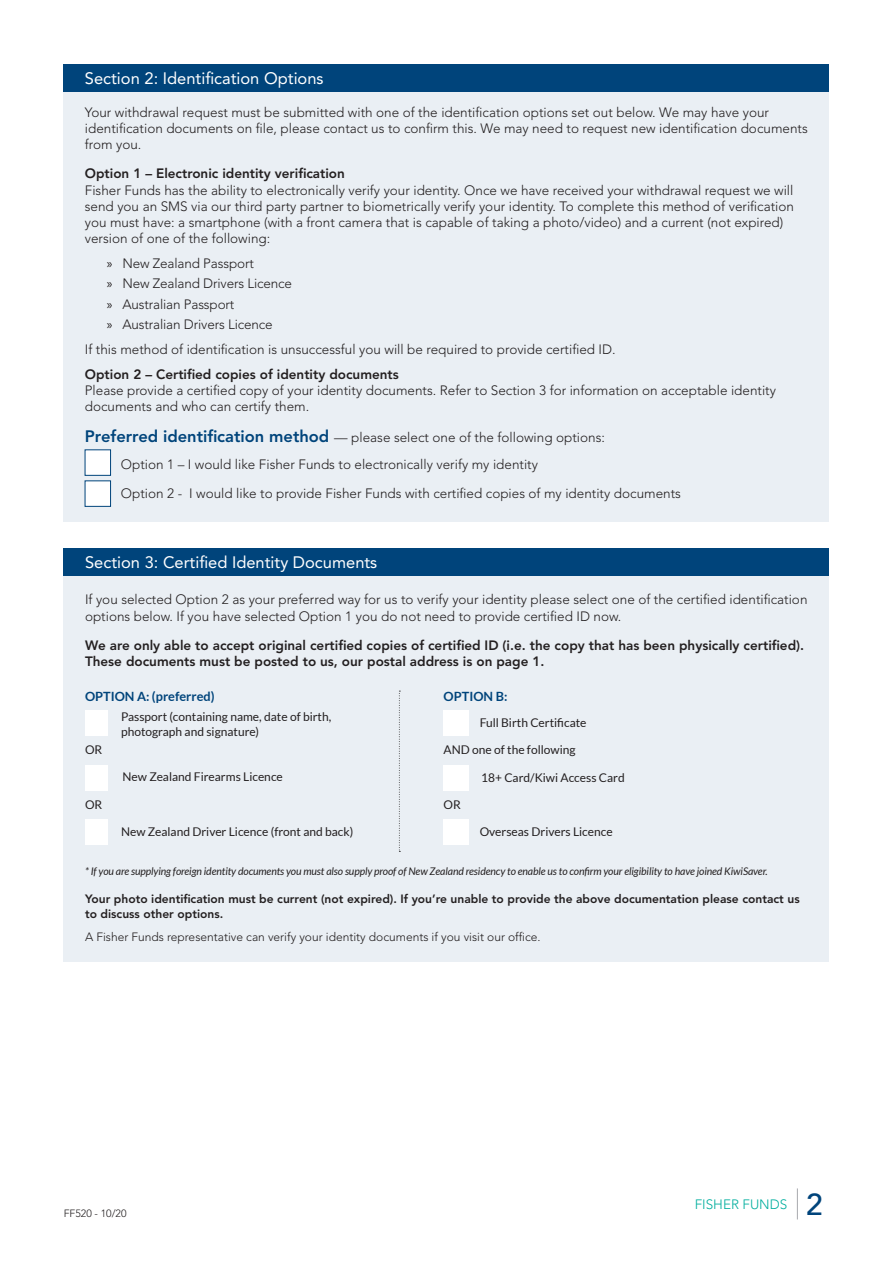
<style>
.page{position:relative;width:893px;height:1263px;background:#fff}
.page>*{position:absolute;margin:0;border:0;box-sizing:border-box;transform-origin:0 0}
.t1{font:500 30px "Avenir";color:#00447b}
.Section_Heading{font:16.5px "Avenir";color:#fff}
._2019_-_Form_body{font:300 13.5px/16.2px "Avenir";color:#231f20}
.Body_Text{font:300 13.5px/16.2px "Avenir";color:#231f20}
.Body_Text-2{font:800 13.5px/16.2px "Avenir";color:#231f20}
._2019_-_Form_body-2{font:800 13.5px "Avenir";color:#231f20}
.Secondary_Sub_Headin{font:300 13.5px "Avenir";color:#231f20}
.t2{font:300 13.5px "Avenir";color:#00ae9e}
.Form_sub_heading{font:700 12.75px "Lato";color:#00447b}
._2019_-_Form_body-3{font:12px/14.4px "Lato";color:#231f20}
._2019_-_Form_body-4{font:800 12px/14.4px "Avenir";color:#231f20}
._2019_-_Form_body-5{font:300 12px "Avenir";color:#231f20}
._2019_-_Form_body-6{font:italic 10.5px "Lato";letter-spacing:-.01em;color:#231f20}
.t3{font:300 10.5px "Avenir";color:#231f20}
.s1{font-family:"Myriad Pro";font-weight:400}
.s2{font-weight:800;font-size:16.5px;color:#00447b}
</style>
<div class="page">
<hr style="left:797px;top:1188px;width:1px;height:31px;background:#a8a9ad">
<div style="left:64px;top:64px;width:765px;height:458px;background:#eaeff4"></div>
<div style="left:64px;top:64px;width:765px;height:27px;background:#00447b"></div>
<div style="left:85px;top:450px;width:26px;height:25px;background:#fff"></div>
<div style="left:85px;top:481px;width:26px;height:25px;background:#fff"></div>
<div style="left:64px;top:549px;width:765px;height:412px;background:#eaeff4"></div>
<div style="left:64px;top:549px;width:765px;height:27px;background:#00447b"></div>
<div style="left:85px;top:710px;width:22px;height:26px;background:#fff"></div>
<div style="left:85px;top:765px;width:22px;height:25px;background:#fff"></div>
<div style="left:85px;top:819px;width:22px;height:25px;background:#fff"></div>
<div style="left:444px;top:710px;width:25px;height:26px;background:#fff"></div>
<div style="left:444px;top:765px;width:25px;height:26px;background:#fff"></div>
<div style="left:444px;top:819px;width:25px;height:26px;background:#fff"></div>
<svg style="left:399px;top:691px;width:1px;height:161px"></svg>
<p class="Section_Heading" style="left:85px;top:69px;width:240px">Section 2: Identification Options</p>
<p class="Body_Text" style="left:85px;top:104px;width:724px">Your withdrawal request must be submitted with one of the identification options set out below. We may have your identification documents on file, please contact us to confirm this. We may need to request new identification documents from you.</p>
<p class="_2019_-_Form_body-2" style="left:85px;top:166px;width:262px">Option 1 – Electronic identity verification</p>
<p class="_2019_-_Form_body" style="left:85px;top:182px;width:711px">Fisher Funds has the ability to electronically verify your identity. Once we have received your withdrawal request we will send you an SMS via our third party partner to biometrically verify your identity. To complete this method of verification you must have: a smartphone (with a front camera that is capable of taking a photo/video) and a current (not expired) version of one of the following:</p>
<p class="_2019_-_Form_body" style="left:107px;top:255px;width:149px"><span class="s1">»</span> New Zealand Passport</p>
<p class="_2019_-_Form_body" style="left:107px;top:276px;width:187px"><span class="s1">»</span> New Zealand Drivers Licence</p>
<p class="_2019_-_Form_body" style="left:107px;top:296px;width:129px"><span class="s1">»</span> Australian Passport</p>
<p class="_2019_-_Form_body" style="left:107px;top:317px;width:167px"><span class="s1">»</span> Australian Drivers Licence</p>
<p class="_2019_-_Form_body" style="left:85px;top:341px;width:532px">If this method of identification is unsuccessful you will be required to provide certified ID.</p>
<p class="_2019_-_Form_body-2" style="left:85px;top:366px;width:315px">Option 2 – Certified copies of identity documents</p>
<p class="_2019_-_Form_body" style="left:85px;top:382px;width:693px">Please provide a certified copy of your identity documents. Refer to Section 3 for information on acceptable identity documents and who can certify them.</p>
<p class="Secondary_Sub_Headin" style="left:85px;top:429px;width:522px"><span class="s2">Preferred identification method</span> — please select one of the following options:</p>
<p class="Body_Text" style="left:121px;top:456px;width:419px">Option 1 – I would like Fisher Funds to electronically verify my identity</p>
<p class="Body_Text" style="left:121px;top:485px;width:562px">Option 2 - I would like to provide Fisher Funds with certified copies of my identity documents</p>
<p class="Section_Heading" style="left:85px;top:552px;width:294px">Section 3: Certified Identity Documents</p>
<p class="Body_Text" style="left:85px;top:592px;width:724px">If you selected Option 2 as your preferred way for us to verify your identity please select one of the certified identification options below. If you have selected Option 1 you do not need to provide certified ID now.</p>
<p class="Body_Text-2" style="left:85px;top:637px;width:721px">We are only able to accept original certified copies of certified ID (i.e. the copy that has been physically certified).<br>These documents must be posted to us, our postal address is on page 1.</p>
<p class="Form_sub_heading" style="left:85px;top:689px;width:131px">OPTION A: (preferred)</p>
<p class="_2019_-_Form_body-3" style="left:85px;top:743px;width:19px">OR</p>
<p class="_2019_-_Form_body-3" style="left:85px;top:797px;width:19px">OR</p>
<p class="_2019_-_Form_body-3" style="left:121px;top:710px;width:212px">Passport (containing name, date of birth, photograph and signature)</p>
<p class="_2019_-_Form_body-3" style="left:123px;top:770px;width:162px">New Zealand Firearms Licence</p>
<p class="_2019_-_Form_body-3" style="left:121px;top:824px;width:234px">New Zealand Driver Licence (front and back)</p>
<p class="Form_sub_heading" style="left:444px;top:689px;width:65px">OPTION B:</p>
<p class="_2019_-_Form_body-3" style="left:480px;top:716px;width:108px">Full Birth Certificate</p>
<p class="_2019_-_Form_body-3" style="left:444px;top:743px;width:133px">AND one of the following</p>
<p class="_2019_-_Form_body-3" style="left:481px;top:770px;width:145px">18+ Card/Kiwi Access Card</p>
<p class="_2019_-_Form_body-3" style="left:444px;top:797px;width:19px">OR</p>
<p class="_2019_-_Form_body-3" style="left:480px;top:824px;width:135px">Overseas Drivers Licence</p>
<p class="_2019_-_Form_body-6" style="left:85px;top:865px;width:684px">* If you are supplying foreign identity documents you must also supply proof of New Zealand residency to enable us to confirm your eligibility to have joined KiwiSaver.</p>
<p class="_2019_-_Form_body-4" style="left:85px;top:892px;width:716px">Your photo identification must be current (not expired). If you’re unable to provide the above documentation please contact us to discuss other options.</p>
<p class="_2019_-_Form_body-5" style="left:85px;top:929px;width:457px">A Fisher Funds representative can verify your identity documents if you visit our office.</p>
<p class="t3" style="left:64px;top:1207px;width:64px">FF520 - 10/20</p>
<p class="t2" style="left:695px;top:1196px;width:94px">FISHER FUNDS</p>
<h1 class="t1" style="left:806px;top:1187px;width:18px">2</h1>
</div>
